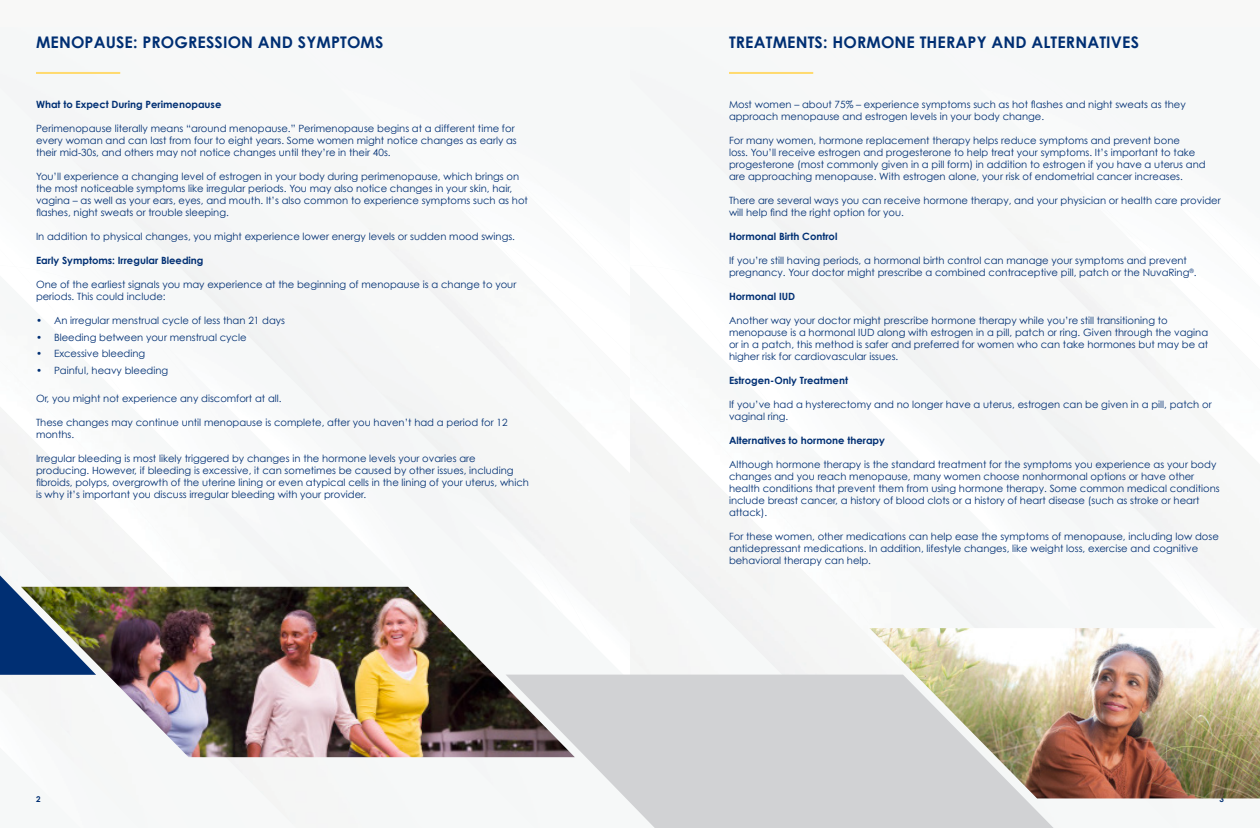
<style>
.page{position:relative;width:1260px;height:828px;background:#fff}
.page>*{position:absolute;margin:0;border:0;box-sizing:border-box;transform-origin:0 0}
.t1{font:700 16px "Century Gothic";letter-spacing:.01em;color:#002f73}
.t2{font:10px/12px "Century Gothic";color:#002f73}
.t3{font:700 10px "Century Gothic";color:#002f73}
.t4{font:700 8px "Century Gothic";color:#002f73}
</style>
<div class="page">
<div style="left:0;top:0;width:630px;height:828px;background:#f8f8f7"></div>
<div style="left:630px;top:0;width:630px;height:828px;background:#f8f8f7"></div>
<svg style="left:0;top:575px;width:96px;height:100px"></svg>
<svg style="left:506px;top:675px;width:548px;height:153px;fill:#d1d2d4"></svg>
<img style="left:21px;top:587px;width:554px;height:170px">
<img style="left:869px;top:628px;width:391px;height:170px">
<hr style="left:36px;top:72px;width:84px;height:2px;background:#ffda6e">
<hr style="left:729px;top:72px;width:84px;height:2px;background:#ffda6e">
<p class="t1" style="left:36px;top:32px;width:349px">MENOPAUSE: PROGRESSION AND SYMPTOMS</p>
<p class="t1" style="left:729px;top:32px;width:412px">TREATMENTS: HORMONE THERAPY AND ALTERNATIVES</p>
<p class="t3" style="left:36px;top:98px;width:187px">What to Expect During Perimenopause</p>
<p class="t2" style="left:36px;top:122px;width:482px">Perimenopause literally means “around menopause.” Perimenopause begins at a different time for every woman and can last from four to eight years. Some women might notice changes as early as their mid-30s, and others may not notice changes until they’re in their 40s.</p>
<p class="t2" style="left:36px;top:170px;width:493px">You’ll experience a changing level of estrogen in your body during perimenopause, which brings on the most noticeable symptoms like irregular periods. You may also notice changes in your skin, hair, vagina – as well as your ears, eyes, and mouth. It’s also common to experience symptoms such as hot flashes, night sweats or trouble sleeping.</p>
<p class="t2" style="left:36px;top:230px;width:481px">In addition to physical changes, you might experience lower energy levels or sudden mood swings.</p>
<p class="t3" style="left:36px;top:254px;width:169px">Early Symptoms: Irregular Bleeding</p>
<p class="t2" style="left:36px;top:278px;width:482px">One of the earliest signals you may experience at the beginning of menopause is a change to your periods. This could include:</p>
<p class="t2" style="left:36px;top:314px;width:251px">• An irregular menstrual cycle of less than 21 days</p>
<p class="t2" style="left:36px;top:331px;width:212px">• Bleeding between your menstrual cycle</p>
<p class="t2" style="left:36px;top:347px;width:111px">• Excessive bleeding</p>
<p class="t2" style="left:36px;top:364px;width:134px">• Painful, heavy bleeding</p>
<p class="t2" style="left:36px;top:392px;width:247px">Or, you might not experience any discomfort at all.</p>
<p class="t2" style="left:36px;top:416px;width:473px">These changes may continue until menopause is complete, after you haven’t had a period for 12 months.</p>
<p class="t2" style="left:36px;top:452px;width:494px">Irregular bleeding is most likely triggered by changes in the hormone levels your ovaries are producing. However, if bleeding is excessive, it can sometimes be caused by other issues, including fibroids, polyps, overgrowth of the uterine lining or even atypical cells in the lining of your uterus, which is why it’s important you discuss irregular bleeding with your provider.</p>
<p class="t2" style="left:729px;top:98px;width:458px">Most women – about 75% – experience symptoms such as hot flashes and night sweats as they approach menopause and estrogen levels in your body change.</p>
<p class="t2" style="left:729px;top:134px;width:478px">For many women, hormone replacement therapy helps reduce symptoms and prevent bone<br>loss. You’ll receive estrogen and progesterone to help treat your symptoms. It’s important to take progesterone (most commonly given in a pill form) in addition to estrogen if you have a uterus and are approaching menopause. With estrogen alone, your risk of endometrial cancer increases.</p>
<p class="t2" style="left:729px;top:194px;width:493px">There are several ways you can receive hormone therapy, and your physician or health care provider will help find the right option for you.</p>
<p class="t3" style="left:729px;top:230px;width:110px">Hormonal Birth Control</p>
<p class="t2" style="left:729px;top:254px;width:469px">If you’re still having periods, a hormonal birth control can manage your symptoms and prevent pregnancy. Your doctor might prescribe a combined contraceptive pill, patch or the NuvaRing<sup>®</sup>.</p>
<p class="t3" style="left:729px;top:290px;width:68px">Hormonal IUD</p>
<p class="t2" style="left:729px;top:314px;width:481px">Another way your doctor might prescribe hormone therapy while you’re still transitioning to menopause is a hormonal IUD along with estrogen in a pill, patch or ring. Given through the vagina or in a patch, this method is safer and preferred for women who can take hormones but may be at higher risk for cardiovascular issues.</p>
<p class="t3" style="left:729px;top:374px;width:120px">Estrogen-Only Treatment</p>
<p class="t2" style="left:729px;top:398px;width:484px">If you’ve had a hysterectomy and no longer have a uterus, estrogen can be given in a pill, patch or vaginal ring.</p>
<p class="t3" style="left:729px;top:434px;width:157px">Alternatives to hormone therapy</p>
<p class="t2" style="left:729px;top:458px;width:492px">Although hormone therapy is the standard treatment for the symptoms you experience as your body changes and you reach menopause, many women choose nonhormonal options or have other health conditions that prevent them from using hormone therapy. Some common medical conditions include breast cancer, a history of blood clots or a history of heart disease (such as stroke or heart attack).</p>
<p class="t2" style="left:729px;top:530px;width:491px">For these women, other medications can help ease the symptoms of menopause, including low dose antidepressant medications. In addition, lifestyle changes, like weight loss, exercise and cognitive behavioral therapy can help.</p>
<p class="t4" style="left:36px;top:794px;width:6px">2</p>
<p class="t4" style="left:1220px;top:794px;width:6px">3</p>
</div>
